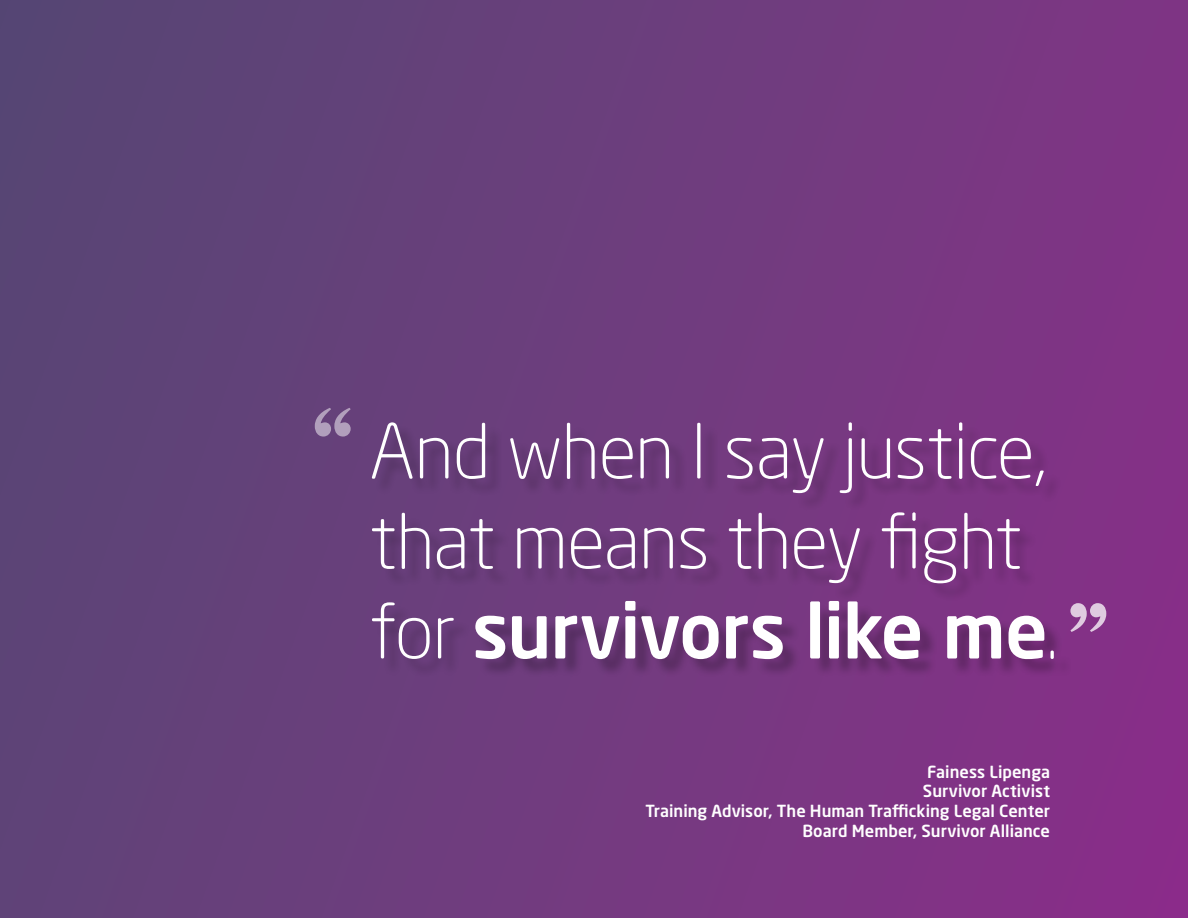
<style>
.page{position:relative;width:1188px;height:918px;background:#fff}
.page>*{position:absolute;margin:0;border:0;box-sizing:border-box;transform-origin:0 0}
.t1{font:700 112.5px "Mercury Display";color:#fff}
.t2{font:300 75px/90px "Neo Sans W1 G";letter-spacing:-.015em;color:#fff}
.t3{font:500 16.5px/19.8px "Neo Sans W1 G";color:#fff;text-align:right}
.s1{font-weight:500}
</style>
<div class="page">
<div style="left:0;top:0;width:1188px;height:918px;background:linear-gradient(to right,#594675,#843287)"></div>
<div style="left:374px;top:425px;width:699px;height:253px;background:#000;opacity:.25"></div>
<h1 class="t1" style="left:311px;top:378px;width:45px">“</h1>
<h2 class="t2" style="left:369px;top:405px;width:691px">And when I say justice, that means they fight for <span class="s1">survivors like me</span>.</h2>
<h1 class="t1" style="left:1066px;top:573px;width:45px">”</h1>
<p class="t3" style="left:645px;top:761px;width:406px">Fainess Lipenga<br>Survivor Activist<br>Training Advisor, The Human Trafficking Legal Center<br>Board Member, Survivor Alliance</p>
</div>
